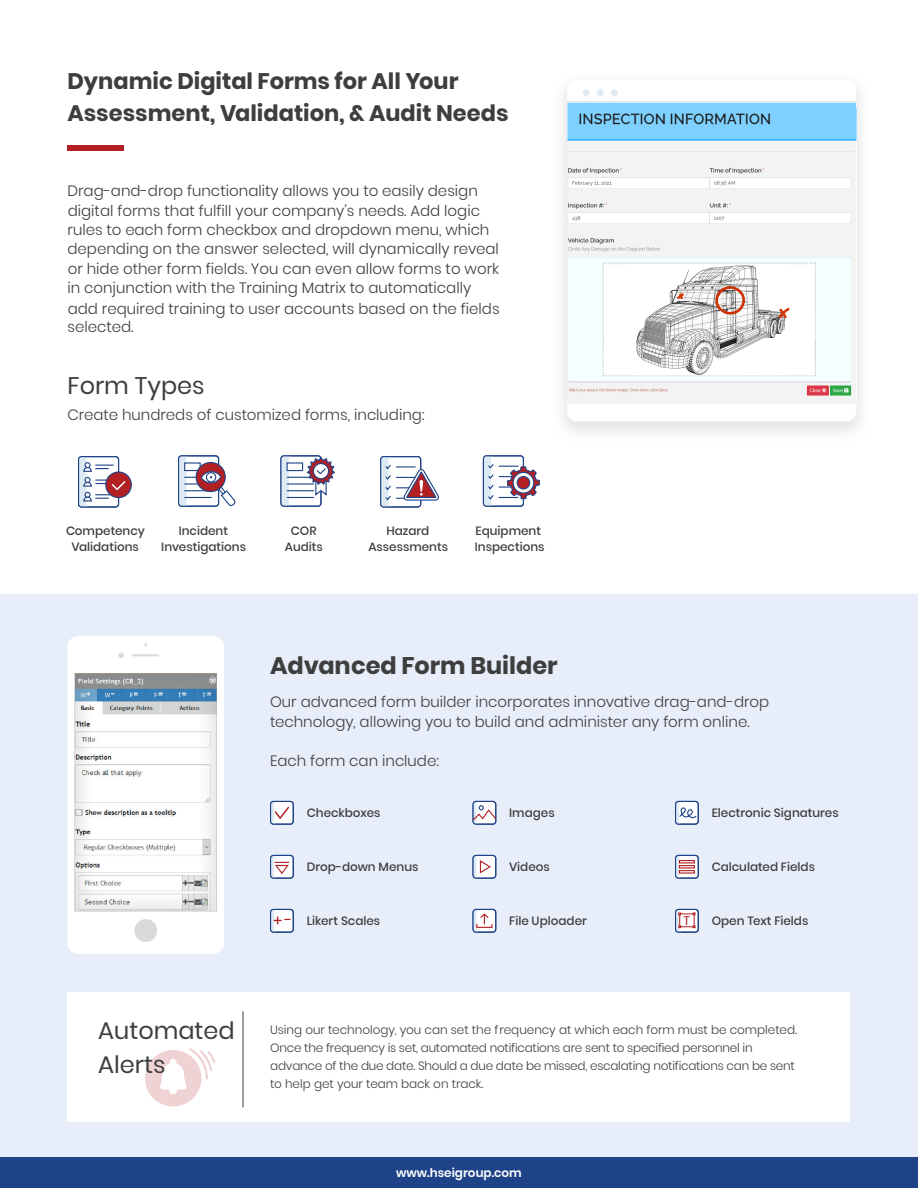
<style>
.page{position:relative;width:918px;height:1188px;background:#fff}
.page>*{position:absolute;margin:0;border:0;box-sizing:border-box;transform-origin:0 0}
.t1{font:24px/33.8px "Poppins";color:#3e3e3e}
.t2{font:700 24px "Poppins";color:#3e3e3e}
.t3{font:700 22.5px/31.5px "Poppins";color:#3e3e3e}
.t4{font:15.15px "Poppins";color:#b22024}
.t5{font:300 15px/19.5px "Poppins";color:#3e3e3e}
.t6{font:12.45px "Poppins";color:#b22024}
.t7{font:500 12px/16.5px "Poppins";color:#3e3e3e;text-align:center}
.t8{font:300 12px/18.5px "Poppins";letter-spacing:-.02em;color:#3e3e3e}
.t9{font:300 12px "Poppins";color:#3e3e3e}
.t10{font:600 12px "Poppins";color:#fff}
</style>
<div class="page">
<div style="left:0;top:594px;width:918px;height:594px;background:#e7eef9"></div>
<div style="left:0;top:1158px;width:918px;height:30px;background:#1f4388"></div>
<div style="left:68px;top:993px;width:782px;height:129px;background:#fff"></div>
<div style="left:68px;top:146px;width:56px;height:5px;background:#b22024"></div>
<svg style="left:563px;top:89px;width:298px;height:344px;fill:#f0efef"></svg>
<div style="left:567px;top:80px;width:289px;height:342px;background:#fff;border-radius:10px"></div>
<hr style="left:567px;top:102px;width:289px;height:1px;background:#dde9f3">
<div style="left:583px;top:89px;width:7px;height:7px;background:#dde9f3;border-radius:50%"></div>
<div style="left:597px;top:89px;width:7px;height:7px;background:#dde9f3;border-radius:50%"></div>
<div style="left:611px;top:89px;width:7px;height:7px;background:#dde9f3;border-radius:50%"></div>
<div style="left:78px;top:456px;width:41px;height:52px;border:1px solid #1f4388;border-radius:3px"></div>
<svg style="left:106px;top:472px;width:25px;height:26px"></svg>
<div style="left:105px;top:471px;width:27px;height:27px;border:1px solid #1f4388;border-radius:50%"></div>
<svg style="left:79px;top:457px;width:48px;height:50px"></svg>
<div style="left:178px;top:455px;width:41px;height:52px;border:1px solid #1f4388;border-radius:3px"></div>
<svg style="left:179px;top:456px;width:57px;height:51px"></svg>
<div style="left:280px;top:455px;width:42px;height:52px;border:1px solid #1f4388;border-radius:3px"></div>
<svg style="left:281px;top:456px;width:55px;height:50px"></svg>
<div style="left:380px;top:456px;width:41px;height:52px;border:1px solid #1f4388;border-radius:3px"></div>
<svg style="left:381px;top:457px;width:58px;height:50px"></svg>
<svg style="left:483px;top:455px;width:57px;height:52px"></svg>
<svg style="left:513px;top:472px;width:21px;height:21px"></svg>
<div style="left:513px;top:472px;width:21px;height:22px;border:1px solid #1f4388;border-radius:50%"></div>
<div style="left:517px;top:477px;width:13px;height:12px;background:#b22024;border-radius:50%"></div>
<div style="left:517px;top:476px;width:13px;height:14px;border:1px solid #1f4388;border-radius:50%"></div>
<div style="left:68px;top:636px;width:156px;height:318px;background:#fff;border-radius:11px"></div>
<div style="left:134px;top:919px;width:23px;height:23px;background:#d9dad9;border-radius:50%"></div>
<hr style="left:132px;top:654px;width:27px;height:2px;background:#d9dad9">
<svg style="left:118px;top:653px;width:6px;height:5px"></svg>
<img style="left:75px;top:673px;width:142px;height:238px">
<svg style="left:145px;top:1048px;width:70px;height:59px"></svg>
<div style="left:271px;top:801px;width:22px;height:23px;background:#fff;border-radius:3px"></div>
<svg style="left:272px;top:803px;width:17px;height:20px"></svg>
<div style="left:270px;top:801px;width:24px;height:24px;border:1px solid #1f4388;border-radius:3px"></div>
<div style="left:271px;top:855px;width:22px;height:23px;background:#fff;border-radius:3px"></div>
<div style="left:270px;top:855px;width:24px;height:24px;border:1px solid #1f4388;border-radius:3px"></div>
<svg style="left:271px;top:855px;width:18px;height:23px"></svg>
<div style="left:271px;top:909px;width:22px;height:23px;background:#fff;border-radius:3px"></div>
<svg style="left:272px;top:911px;width:3px;height:20px"></svg>
<div style="left:270px;top:909px;width:24px;height:24px;border:1px solid #1f4388;border-radius:3px"></div>
<div style="left:473px;top:801px;width:23px;height:24px;border:1px solid #1f4388;border-radius:3px"></div>
<svg style="left:472px;top:801px;width:25px;height:23px"></svg>
<div style="left:473px;top:855px;width:23px;height:23px;background:#fff;border-radius:3px"></div>
<div style="left:473px;top:855px;width:23px;height:24px;border:1px solid #1f4388;border-radius:3px"></div>
<svg style="left:473px;top:855px;width:18px;height:23px"></svg>
<div style="left:473px;top:909px;width:23px;height:23px;background:#fff;border-radius:3px"></div>
<div style="left:473px;top:909px;width:23px;height:24px;border:1px solid #1f4388;border-radius:3px"></div>
<div style="left:476px;top:924px;width:17px;height:4px;border:1px solid #b22024"></div>
<svg style="left:473px;top:909px;width:17px;height:23px"></svg>
<div style="left:675px;top:801px;width:24px;height:24px;border:1px solid #1f4388;border-radius:3px"></div>
<svg style="left:676px;top:801px;width:21px;height:23px"></svg>
<div style="left:676px;top:855px;width:22px;height:23px;background:#fff;border-radius:3px"></div>
<svg style="left:677px;top:857px;width:5px;height:20px"></svg>
<div style="left:675px;top:855px;width:24px;height:24px;border:1px solid #1f4388;border-radius:3px"></div>
<div style="left:679px;top:860px;width:16px;height:3px;background:#fff;border:1px solid #b22024"></div>
<svg style="left:679px;top:865px;width:16px;height:4px"></svg>
<svg style="left:679px;top:870px;width:16px;height:4px"></svg>
<svg style="left:676px;top:909px;width:22px;height:23px"></svg>
<div style="left:675px;top:909px;width:24px;height:24px;border:1px solid #1f4388;border-radius:3px"></div>
<div style="left:679px;top:914px;width:15px;height:13px;border:1px solid #b22024"></div>
<svg style="left:676px;top:909px;width:6px;height:23px"></svg>
<hr style="left:243px;top:1011px;width:1px;height:96px;background:#3e3e3e">
<img style="left:567px;top:104px;width:289px;height:300px">
<h2 class="t3" style="left:68px;top:66px;width:443px">Dynamic Digital Forms for All Your<br>Assessment, Validation, &amp; Audit Needs</h2>
<p class="t5" style="left:68px;top:181px;width:412px">Drag-and-drop functionality allows you to easily design</p>
<p class="t5" style="left:68px;top:220px;width:433px">rules to each form checkbox and dropdown menu, which depending on the answer selected, will dynamically reveal</p>
<p class="t5" style="left:68px;top:279px;width:405px">in conjunction with the Training Matrix to automatically</p>
<p class="t5" style="left:68px;top:318px;width:68px">selected.</p>
<p class="t5" style="left:68px;top:201px;width:414px">digital forms that fulfill your company’s needs. Add logic</p>
<p class="t5" style="left:68px;top:259px;width:433px">or hide other form fields. You can even allow forms to work</p>
<p class="t5" style="left:68px;top:299px;width:434px">add required training to user accounts based on the fields</p>
<h1 class="t1" style="left:68px;top:369px;width:139px">Form Types</h1>
<p class="t5" style="left:68px;top:405px;width:359px">Create hundreds of customized forms, including:</p>
<p class="t7" style="left:66px;top:522px;width:80px">Competency<br>Validations</p>
<p class="t7" style="left:161px;top:522px;width:86px">Incident<br>Investigations</p>
<p class="t7" style="left:285px;top:522px;width:39px">COR<br>Audits</p>
<p class="t7" style="left:368px;top:522px;width:81px">Hazard<br>Assessments</p>
<p class="t7" style="left:475px;top:522px;width:71px;text-align:left">Equipment<br>Inspections</p>
<h1 class="t2" style="left:270px;top:652px;width:289px">Advanced Form Builder</h1>
<p class="t5" style="left:270px;top:692px;width:501px">Our advanced form builder incorporates innovative drag-and-drop technology, allowing you to build and administer any form online.</p>
<p class="t5" style="left:270px;top:751px;width:170px">Each form can include:</p>
<p class="t7" style="left:307px;top:804px;width:75px">Checkboxes</p>
<p class="t7" style="left:509px;top:804px;width:47px">Images</p>
<p class="t7" style="left:712px;top:804px;width:129px">Electronic Signatures</p>
<p class="t7" style="left:307px;top:858px;width:113px">Drop-down Menus</p>
<p class="t7" style="left:509px;top:858px;width:42px">Videos</p>
<p class="t7" style="left:712px;top:858px;width:105px">Calculated Fields</p>
<p class="t7" style="left:307px;top:912px;width:75px">Likert Scales</p>
<p class="t7" style="left:509px;top:912px;width:79px">File Uploader</p>
<p class="t4" style="left:274px;top:912px;width:20px">+ -</p>
<p class="t6" style="left:683px;top:914px;width:8px">T</p>
<p class="t7" style="left:712px;top:912px;width:98px">Open Text Fields</p>
<h1 class="t1" style="left:98px;top:1014px;width:138px">Automated<br>Alerts</h1>
<p class="t9" style="left:270px;top:1022px;width:528px">Using our technology, you can set the frequency at which each form must be completed.</p>
<p class="t8" style="left:270px;top:1038px;width:526px">Once the frequency is set, automated notifications are sent to specified personnel in advance of the due date. Should a due date be missed, escalating notifications can be sent</p>
<p class="t9" style="left:270px;top:1076px;width:215px">to help get your team back on track.</p>
<p class="t10" style="left:396px;top:1166px;width:127px">www.hseigroup.com</p>
</div>
